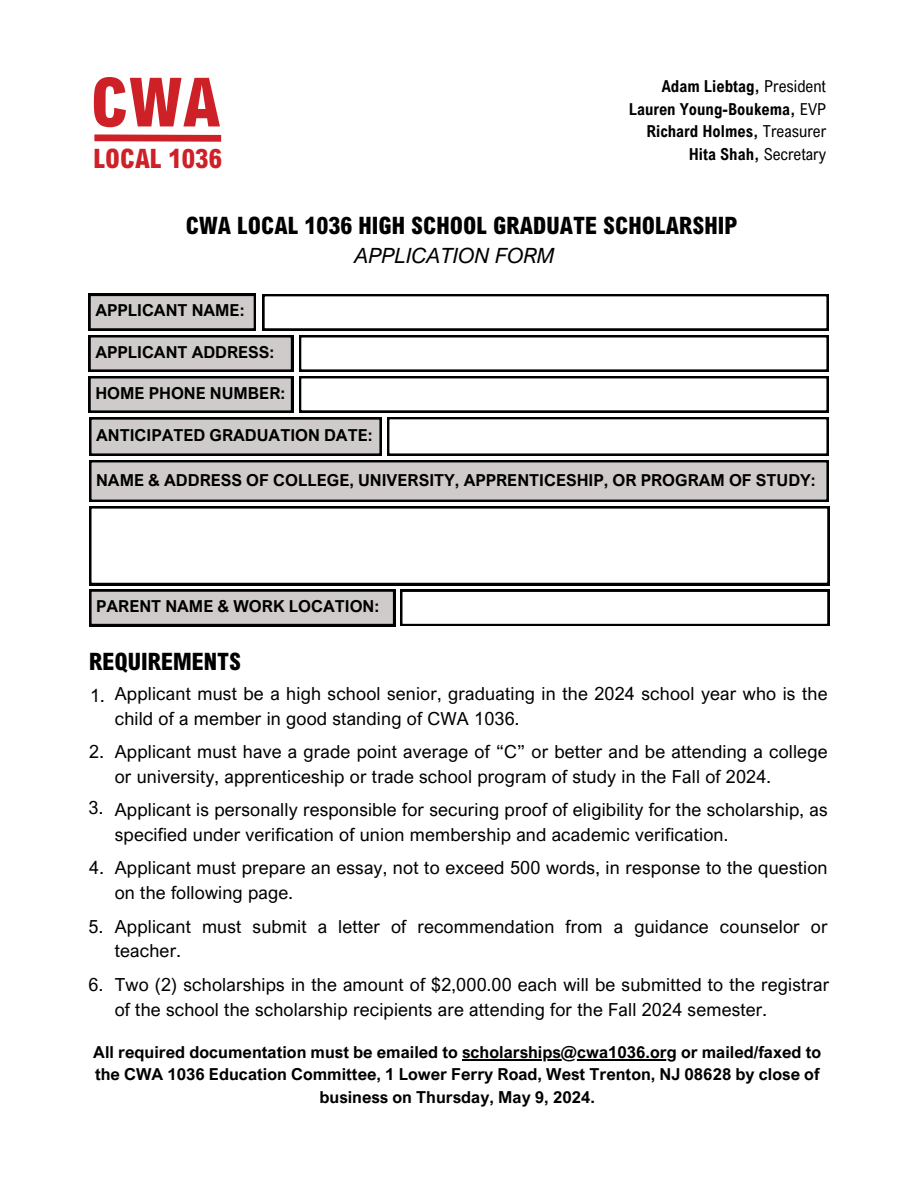
<style>
.page{position:relative;width:918px;height:1188px;background:#fff}
.page>*{position:absolute;margin:0;border:0;box-sizing:border-box;transform-origin:0 0}
.t1{font:800 condensed 67.95px "Arial MT Std";color:#cd2027}
.t2{font:800 condensed 26.85px "Arial MT Std";color:#cd2027}
.t3{font:800 condensed 24px "Arial MT Std";color:#000}
.t4{font:italic 21px "Arial Nova";color:#000}
.t5{font:18px/24.8px "Arial Nova";letter-spacing:.01em;color:#000}
.t6{font:700 16.5px/22.5px "Arial Nova";color:#000;text-align:center}
.t7{font:700 16.5px "Arial Nova Cond";color:#000}
.s1{font-weight:400}
</style>
<div class="page">
<svg style="left:94px;top:134px;width:128px;height:8px"></svg>
<svg style="left:89px;top:506px;width:741px;height:79px"></svg>
<svg style="left:89px;top:590px;width:740px;height:36px"></svg>
<svg style="left:88px;top:294px;width:741px;height:208px"></svg>
<hr style="left:462px;top:1059px;width:215px;height:1px;background:#000">
<p class="t1" style="left:91px;top:77px;width:131px">CWA</p>
<p class="t7" style="left:662px;top:76px;width:166px">Adam Liebtag, <span class="s1">President</span></p>
<h2 class="t7" style="left:629px;top:99px;width:199px">Lauren Young-Boukema, <span class="s1">EVP</span></h2>
<h3 class="t7" style="left:646px;top:121px;width:181px">Richard Holmes, <span class="s1">Treasurer</span></h3>
<h4 class="t7" style="left:689px;top:144px;width:139px">Hita Shah, <span class="s1">Secretary</span></h4>
<p class="t2" style="left:93px;top:148px;width:130px">LOCAL 1036</p>
<h1 class="t3" style="left:186px;top:216px;width:554px">CWA LOCAL 1036 HIGH SCHOOL GRADUATE SCHOLARSHIP</h1>
<p class="t4" style="left:355px;top:243px;width:201px">APPLICATION FORM</p>
<h5 class="t6" style="left:95px;top:299px;width:151px">APPLICANT NAME:</h5>
<h5 class="t6" style="left:95px;top:340px;width:181px">APPLICANT ADDRESS:</h5>
<h5 class="t6" style="left:95px;top:381px;width:192px">HOME PHONE NUMBER:</h5>
<h5 class="t6" style="left:96px;top:424px;width:278px">ANTICIPATED GRADUATION DATE:</h5>
<h5 class="t6" style="left:96px;top:469px;width:721px">NAME &amp; ADDRESS OF COLLEGE, UNIVERSITY, APPRENTICESHIP, OR PROGRAM OF STUDY:</h5>
<h5 class="t6" style="left:96px;top:595px;width:285px">PARENT NAME &amp; WORK LOCATION:</h5>
<h3 class="t3" style="left:89px;top:652px;width:154px">REQUIREMENTS</h3>
<p class="t5" style="left:115px;top:681px;width:714px">Applicant must be a high school senior, graduating in the 2024 school year who is the child of a member in good standing of CWA 1036.</p>
<p class="t5" style="left:115px;top:739px;width:714px">Applicant must have a grade point average of “C” or better and be attending a college or university, apprenticeship or trade school program of study in the Fall of 2024.</p>
<p class="t5" style="left:115px;top:797px;width:714px">Applicant is personally responsible for securing proof of eligibility for the scholarship, as specified under verification of union membership and academic verification.</p>
<p class="t5" style="left:115px;top:855px;width:714px">Applicant must prepare an essay, not to exceed 500 words, in response to the question on the following page.</p>
<p class="t5" style="left:115px;top:914px;width:714px">Applicant must submit a letter of recommendation from a guidance counselor or teacher.</p>
<p class="t5" style="left:115px;top:972px;width:716px">Two (2) scholarships in the amount of $2,000.00 each will be submitted to the registrar of the school the scholarship recipients are attending for the Fall 2024 semester.</p>
<p class="t5" style="left:90px;top:683px;width:16px">1.</p>
<p class="t5" style="left:89px;top:739px;width:16px">2.</p>
<p class="t5" style="left:88px;top:795px;width:16px">3.</p>
<p class="t5" style="left:89px;top:855px;width:16px">4.</p>
<p class="t5" style="left:88px;top:914px;width:16px">5.</p>
<p class="t5" style="left:88px;top:972px;width:16px">6.</p>
<h6 class="t6" style="left:93px;top:1040px;width:729px">All required documentation must be emailed to scholarships@cwa1036.org or mailed/faxed to the CWA 1036 Education Committee, 1 Lower Ferry Road, West Trenton, NJ 08628 by close of business on Thursday, May 9, 2024.</h6>
</div>
